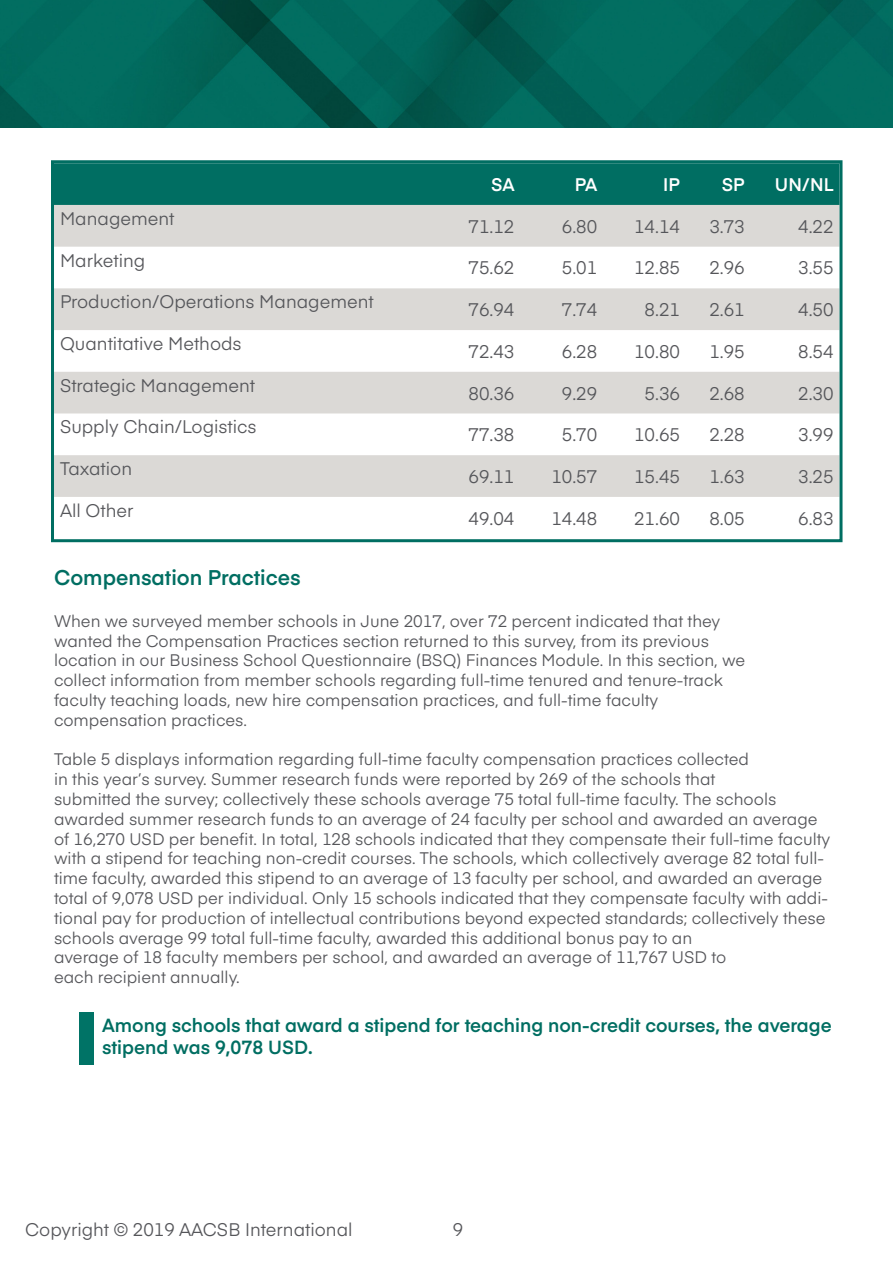
<style>
.page{position:relative;width:893px;height:1263px;background:#fff}
.page>*{position:absolute;margin:0;border:0;box-sizing:border-box;transform-origin:0 0}
.t1{font:600 21px "Eina 03";color:#006e62}
.t2{font:600 18.75px/22.5px "Eina 03";color:#006e62}
.t3{font:18px "Eina 03";color:#55565a}
.t4{font:600 18px "Eina 03";color:#fff}
.t5{font:16.5px/19.8px "Eina 03";color:#55565a}
</style>
<div class="page">
<img style="left:0;top:0;width:893px;height:128px">
<div style="left:55px;top:164px;width:783px;height:41px;background:#006e62"></div>
<svg style="left:55px;top:205px;width:783px;height:292px;fill:#dbd9d6"></svg>
<div style="left:51px;top:160px;width:791px;height:382px;border:3px solid #006e62"></div>
<div style="left:79px;top:1012px;width:15px;height:52px;background:#007366"></div>
<p class="t4" style="left:491px;top:171px;width:25px">SA</p>
<p class="t4" style="left:575px;top:171px;width:24px">PA</p>
<p class="t4" style="left:663px;top:171px;width:18px">IP</p>
<p class="t4" style="left:722px;top:171px;width:25px">SP</p>
<p class="t4" style="left:775px;top:171px;width:60px">UN/NL</p>
<p class="t3" style="left:60px;top:205px;width:116px">Management</p>
<p class="t3" style="left:469px;top:213px;width:47px">71.12</p>
<p class="t3" style="left:562px;top:213px;width:37px">6.80</p>
<p class="t3" style="left:634px;top:213px;width:47px">14.14</p>
<p class="t3" style="left:709px;top:213px;width:37px">3.73</p>
<p class="t3" style="left:798px;top:213px;width:37px">4.22</p>
<p class="t3" style="left:60px;top:247px;width:87px">Marketing</p>
<p class="t3" style="left:469px;top:255px;width:47px">75.62</p>
<p class="t3" style="left:562px;top:255px;width:37px">5.01</p>
<p class="t3" style="left:634px;top:255px;width:47px">12.85</p>
<p class="t3" style="left:709px;top:255px;width:37px">2.96</p>
<p class="t3" style="left:798px;top:255px;width:37px">3.55</p>
<p class="t3" style="left:60px;top:288px;width:315px">Production/Operations Management</p>
<p class="t3" style="left:469px;top:296px;width:47px">76.94</p>
<p class="t3" style="left:562px;top:296px;width:37px">7.74</p>
<p class="t3" style="left:645px;top:296px;width:37px">8.21</p>
<p class="t3" style="left:709px;top:296px;width:37px">2.61</p>
<p class="t3" style="left:798px;top:296px;width:37px">4.50</p>
<p class="t3" style="left:60px;top:330px;width:183px">Quantitative Methods</p>
<p class="t3" style="left:469px;top:338px;width:47px">72.43</p>
<p class="t3" style="left:562px;top:338px;width:37px">6.28</p>
<p class="t3" style="left:634px;top:338px;width:47px">10.80</p>
<p class="t3" style="left:709px;top:338px;width:37px">1.95</p>
<p class="t3" style="left:798px;top:338px;width:37px">8.54</p>
<p class="t3" style="left:60px;top:372px;width:197px">Strategic Management</p>
<p class="t3" style="left:469px;top:380px;width:47px">80.36</p>
<p class="t3" style="left:562px;top:380px;width:37px">9.29</p>
<p class="t3" style="left:645px;top:380px;width:37px">5.36</p>
<p class="t3" style="left:709px;top:380px;width:37px">2.68</p>
<p class="t3" style="left:798px;top:380px;width:37px">2.30</p>
<p class="t3" style="left:60px;top:413px;width:198px">Supply Chain/Logistics</p>
<p class="t3" style="left:469px;top:421px;width:47px">77.38</p>
<p class="t3" style="left:562px;top:421px;width:37px">5.70</p>
<p class="t3" style="left:634px;top:421px;width:47px">10.65</p>
<p class="t3" style="left:709px;top:421px;width:37px">2.28</p>
<p class="t3" style="left:798px;top:421px;width:37px">3.99</p>
<p class="t3" style="left:60px;top:455px;width:74px">Taxation</p>
<p class="t3" style="left:469px;top:463px;width:47px">69.11</p>
<p class="t3" style="left:551px;top:463px;width:47px">10.57</p>
<p class="t3" style="left:634px;top:463px;width:47px">15.45</p>
<p class="t3" style="left:709px;top:463px;width:37px">1.63</p>
<p class="t3" style="left:798px;top:463px;width:37px">3.25</p>
<p class="t3" style="left:60px;top:497px;width:75px">All Other</p>
<p class="t3" style="left:469px;top:505px;width:47px">49.04</p>
<p class="t3" style="left:551px;top:505px;width:47px">14.48</p>
<p class="t3" style="left:634px;top:505px;width:47px">21.60</p>
<p class="t3" style="left:709px;top:505px;width:37px">8.05</p>
<p class="t3" style="left:798px;top:505px;width:37px">6.83</p>
<p class="t1" style="left:54px;top:562px;width:248px">Compensation Practices</p>
<p class="t5" style="left:54px;top:610px;width:693px">When we surveyed member schools in June 2017, over 72 percent indicated that they wanted the Compensation Practices section returned to this survey, from its previous location in our Business School Questionnaire (BSQ) Finances Module. In this section, we collect information from member schools regarding full-time tenured and tenure-track faculty teaching loads, new hire compensation practices, and full-time faculty compensation practices.</p>
<p class="t5" style="left:54px;top:748px;width:778px">Table 5 displays information regarding full-time faculty compensation practices collected<br>in this year’s survey. Summer research funds were reported by 269 of the schools that<br>submitted the survey; collectively these schools average 75 total full-time faculty. The schools awarded summer research funds to an average of 24 faculty per school and awarded an average of 16,270 USD per benefit. In total, 128 schools indicated that they compensate their full-time faculty with a stipend for teaching non-credit courses. The schools, which collectively average 82 total full&shy;time faculty, awarded this stipend to an average of 13 faculty per school, and awarded an average total of 9,078 USD per individual. Only 15 schools indicated that they compensate faculty with addi&shy;tional pay for production of intellectual contributions beyond expected standards; collectively these schools average 99 total full-time faculty, awarded this additional bonus pay to an<br>average of 18 faculty members per school, and awarded an average of 11,767 USD to<br>each recipient annually.</p>
<p class="t2" style="left:102px;top:1012px;width:731px">Among schools that award a stipend for teaching non-credit courses, the average stipend was 9,078 USD.</p>
<p class="t3" style="left:25px;top:1216px;width:329px">Copyright © 2019 AACSB International</p>
<p class="t3" style="left:453px;top:1216px;width:12px">9</p>
</div>
